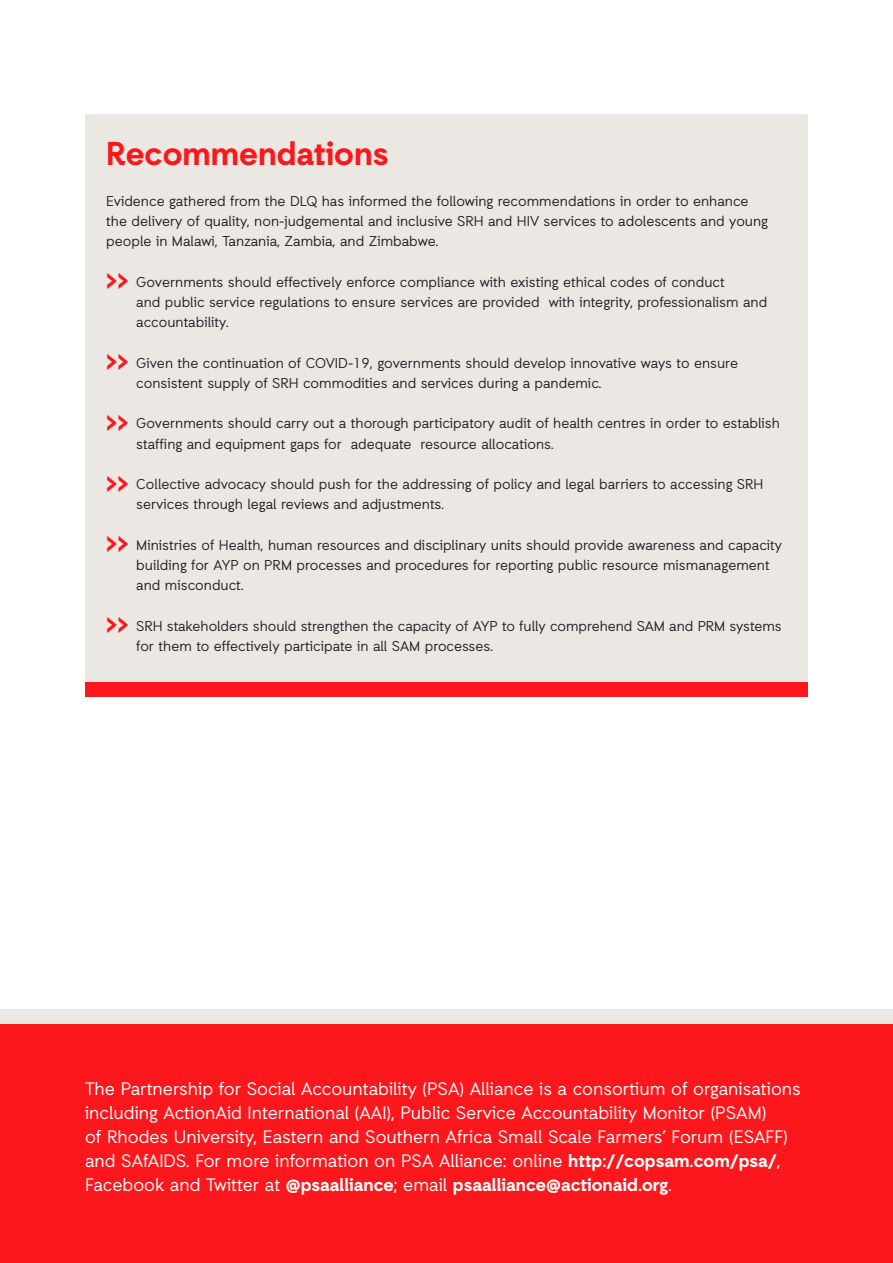
<style>
.page{position:relative;width:893px;height:1263px;background:#fff}
.page>*{position:absolute;margin:0;border:0;box-sizing:border-box;transform-origin:0 0}
.t1{font:700 33px "Auxilia";color:#fb171c}
.t2{font:18px/24px "Auxilia";color:#fff}
.t3{font:14.25px/20.2px "Auxilia";color:#231f20}
.s1{font-weight:700;font-size:24px;color:#fb171c}
.s2{font-weight:700}
</style>
<div class="page">
<div style="left:1px;top:1022px;width:892px;height:241px;background:#fb171c"></div>
<div style="left:85px;top:115px;width:723px;height:576px;background:#ebe8e3"></div>
<div style="left:85px;top:682px;width:723px;height:14px;background:#fb171c"></div>
<div style="left:0;top:1010px;width:893px;height:14px;background:#ebe8e3"></div>
<p class="t1" style="left:106px;top:133px;width:284px">Recommendations</p>
<p class="t3" style="left:106px;top:190px;width:663px">Evidence gathered from the DLQ has informed the following recommendations in order to enhance the delivery of quality, non-judgemental and inclusive SRH and HIV services to adolescents and young people in Malawi, Tanzania, Zambia, and Zimbabwe.</p>
<p class="t3" style="left:106px;top:271px;width:620px"><span class="s1">&gt;&gt;</span> Governments should effectively enforce compliance with existing ethical codes of conduct</p>
<p class="t3" style="left:136px;top:291px;width:632px">and public service regulations to ensure services are provided with integrity, professionalism and</p>
<p class="t3" style="left:136px;top:312px;width:94px">accountability.</p>
<p class="t3" style="left:106px;top:352px;width:633px"><span class="s1">&gt;&gt;</span> Given the continuation of COVID-19, governments should develop innovative ways to ensure</p>
<p class="t3" style="left:136px;top:372px;width:467px">consistent supply of SRH commodities and services during a pandemic.</p>
<p class="t3" style="left:106px;top:413px;width:675px"><span class="s1">&gt;&gt;</span> Governments should carry out a thorough participatory audit of health centres in order to establish</p>
<p class="t3" style="left:136px;top:433px;width:419px">staffing and equipment gaps for adequate resource allocations.</p>
<p class="t3" style="left:106px;top:474px;width:659px"><span class="s1">&gt;&gt;</span> Collective advocacy should push for the addressing of policy and legal barriers to accessing SRH</p>
<p class="t3" style="left:136px;top:494px;width:309px">services through legal reviews and adjustments.</p>
<p class="t3" style="left:106px;top:534px;width:677px"><span class="s1">&gt;&gt;</span> Ministries of Health, human resources and disciplinary units should provide awareness and capacity</p>
<p class="t3" style="left:136px;top:555px;width:635px">building for AYP on PRM processes and procedures for reporting public resource mismanagement</p>
<p class="t3" style="left:136px;top:575px;width:109px">and misconduct.</p>
<p class="t3" style="left:106px;top:615px;width:677px"><span class="s1">&gt;&gt;</span> SRH stakeholders should strengthen the capacity of AYP to fully comprehend SAM and PRM systems</p>
<p class="t3" style="left:136px;top:636px;width:358px">for them to effectively participate in all SAM processes.</p>
<p class="t2" style="left:85px;top:1076px;width:717px">The Partnership for Social Accountability (PSA) Alliance is a consortium of organisations including ActionAid International (AAI), Public Service Accountability Monitor (PSAM)<br>of Rhodes University, Eastern and Southern Africa Small Scale Farmers’ Forum (ESAFF) and SAfAIDS. For more information on PSA Alliance: online <span class="s2">http://copsam.com/psa/</span>, Facebook and Twitter at <span class="s2">@psaalliance</span>; email <span class="s2">psaalliance@actionaid.org</span>.</p>
</div>
